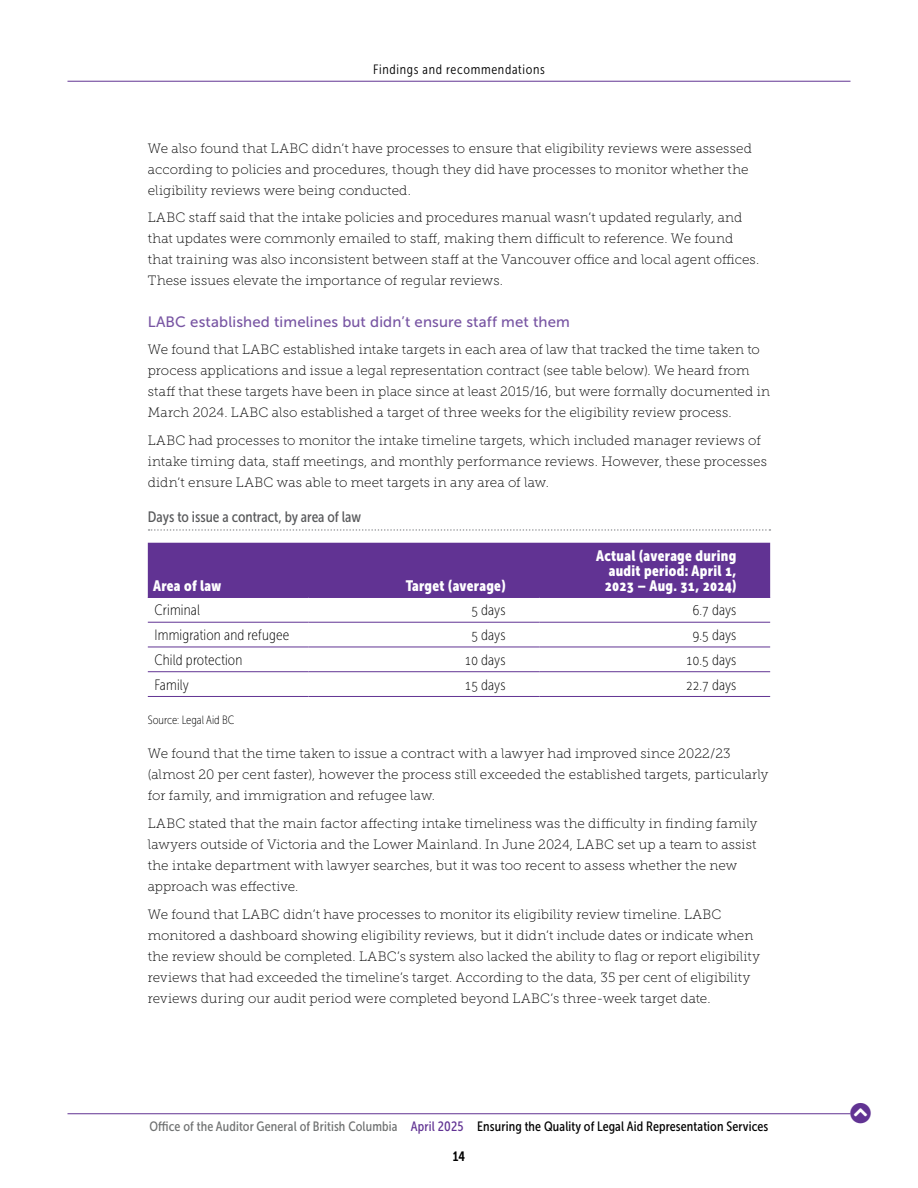
<style>
.page{position:relative;width:918px;height:1188px;background:#fff}
.page>*{position:absolute;margin:0;border:0;box-sizing:border-box;transform-origin:0 0}
.t1{font:21px "Font Awesome 5 Free Solid";color:#613393}
.Table_-_Head{font:15px/15px "Museo Sans Cond 900";letter-spacing:.02em;color:#fff;text-align:justify}
.Table_-_Body_-_Financials{font:15px "Museo Sans Cond 100";letter-spacing:.005em;color:#000}
.Head-5-violet{font:15px "Museo Sans 500";letter-spacing:.01em;color:#7855a3}
.Table_-_Body{font:15px "Museo Sans Cond 100";letter-spacing:.01em;color:#000}
.Exhibit{font:15px "Museo Sans Cond 500";color:#58595b}
.Body{font:13.5px/21px "Museo Slab 100";letter-spacing:.005em;color:#000}
.t2{font:13.5px "Museo Sans Cond 500";letter-spacing:.01em;color:#000}
.t3{font:13.5px "Museo Sans Cond 300";letter-spacing:.05em;color:#000}
.t4{font:13.5px "Museo Sans Cond 700";color:#000}
.Photo_Captions{font:12px "Museo Sans Cond 100";color:#000}
.s1{color:#707272}
.s2{color:#613393}
</style>
<div class="page">
<hr style="left:68px;top:1113px;width:782px;height:1px;background:#613393">
<hr style="left:68px;top:81px;width:782px;height:1px;background:#613393">
<svg style="left:149px;top:529px;width:621px;height:2px"></svg>
<div style="left:148px;top:543px;width:622px;height:54px;background:#613393"></div>
<hr style="left:148px;top:622px;width:160px;height:1px;background:#613393">
<hr style="left:308px;top:622px;width:231px;height:1px;background:#613393">
<hr style="left:539px;top:622px;width:231px;height:1px;background:#613393">
<hr style="left:148px;top:647px;width:160px;height:1px;background:#613393">
<hr style="left:308px;top:647px;width:231px;height:1px;background:#613393">
<hr style="left:539px;top:647px;width:231px;height:1px;background:#613393">
<hr style="left:148px;top:671px;width:160px;height:1px;background:#613393">
<hr style="left:308px;top:671px;width:231px;height:1px;background:#613393">
<hr style="left:539px;top:671px;width:231px;height:1px;background:#613393">
<hr style="left:148px;top:597px;width:160px;height:1px;background:#613393">
<hr style="left:148px;top:696px;width:160px;height:1px;background:#613393">
<hr style="left:308px;top:597px;width:231px;height:1px;background:#613393">
<hr style="left:539px;top:597px;width:231px;height:1px;background:#613393">
<hr style="left:308px;top:696px;width:231px;height:1px;background:#613393">
<hr style="left:539px;top:696px;width:231px;height:1px;background:#613393">
<p class="t3" style="left:373px;top:62px;width:173px">Findings and recommendations</p>
<p class="Body" style="left:148px;top:138px;width:606px">We also found that LABC didn’t have processes to ensure that eligibility reviews were assessed according to policies and procedures, though they did have processes to monitor whether the eligibility reviews were being conducted.</p>
<p class="Body" style="left:148px;top:207px;width:613px">LABC staff said that the intake policies and procedures manual wasn’t updated regularly, and that updates were commonly emailed to staff, making them difficult to reference. We found that training was also inconsistent between staff at the Vancouver office and local agent offices.<br>These issues elevate the importance of regular reviews.</p>
<p class="Head-5-violet" style="left:148px;top:313px;width:424px">LABC established timelines but didn’t ensure staff met them</p>
<p class="Body" style="left:148px;top:339px;width:624px">We found that LABC established intake targets in each area of law that tracked the time taken to process applications and issue a legal representation contract (see table below). We heard from staff that these targets have been in place since at least 2015/16, but were formally documented in March 2024. LABC also established a target of three weeks for the eligibility review process.</p>
<p class="Body" style="left:148px;top:430px;width:621px">LABC had processes to monitor the intake timeline targets, which included manager reviews of intake timing data, staff meetings, and monthly performance reviews. However, these processes didn’t ensure LABC was able to meet targets in any area of law.</p>
<p class="Exhibit" style="left:148px;top:509px;width:215px">Days to issue a contract, by area of law</p>
<p class="Table_-_Head" style="left:153px;top:578px;width:69px">Area of law</p>
<p class="Table_-_Head" style="left:406px;top:578px;width:101px">Target (average)</p>
<p class="Table_-_Head" style="left:605px;top:548px;width:133px;text-indent:-9px">Actual (average during audit period: April 1, 2023 – Aug. 31, 2024)</p>
<p class="Table_-_Body" style="left:155px;top:602px;width:47px">Criminal</p>
<p class="Table_-_Body_-_Financials" style="left:471px;top:602px;width:36px">5 days</p>
<p class="Table_-_Body_-_Financials" style="left:693px;top:602px;width:45px">6.7 days</p>
<p class="Table_-_Body" style="left:155px;top:627px;width:136px">Immigration and refugee</p>
<p class="Table_-_Body_-_Financials" style="left:471px;top:627px;width:36px">5 days</p>
<p class="Table_-_Body_-_Financials" style="left:693px;top:627px;width:45px">9.5 days</p>
<p class="Table_-_Body" style="left:155px;top:652px;width:89px">Child protection</p>
<p class="Table_-_Body_-_Financials" style="left:465px;top:652px;width:42px">10 days</p>
<p class="Table_-_Body_-_Financials" style="left:686px;top:652px;width:52px">10.5 days</p>
<p class="Table_-_Body" style="left:155px;top:677px;width:36px">Family</p>
<p class="Table_-_Body_-_Financials" style="left:465px;top:677px;width:42px">15 days</p>
<p class="Table_-_Body_-_Financials" style="left:686px;top:677px;width:52px">22.7 days</p>
<p class="Photo_Captions" style="left:148px;top:713px;width:88px">Source: Legal Aid BC</p>
<p class="Body" style="left:148px;top:743px;width:622px">We found that the time taken to issue a contract with a lawyer had improved since 2022/23 (almost 20 per cent faster), however the process still exceeded the established targets, particularly for family, and immigration and refugee law.</p>
<p class="Body" style="left:148px;top:813px;width:611px">LABC stated that the main factor affecting intake timeliness was the difficulty in finding family lawyers outside of Victoria and the Lower Mainland. In June 2024, LABC set up a team to assist the intake department with lawyer searches, but it was too recent to assess whether the new approach was effective.</p>
<p class="Body" style="left:148px;top:904px;width:614px">We found that LABC didn’t have processes to monitor its eligibility review timeline. LABC monitored a dashboard showing eligibility reviews, but it didn’t include dates or indicate when the review should be completed. LABC’s system also lacked the ability to flag or report eligibility reviews that had exceeded the timeline’s target. According to the data, 35 per cent of eligibility reviews during our audit period were completed beyond LABC’s three-week target date.</p>
<p class="t2" style="left:150px;top:1119px;width:620px"><span class="s1">Office of the Auditor General of British Columbia</span> <span class="s2">April 2025</span> Ensuring the Quality of Legal Aid Representation Services</p>
<p class="t4" style="left:453px;top:1149px;width:14px">14</p>
<h1 class="t1" style="left:850px;top:1102px;width:22px">❖□■●</h1>
</div>
